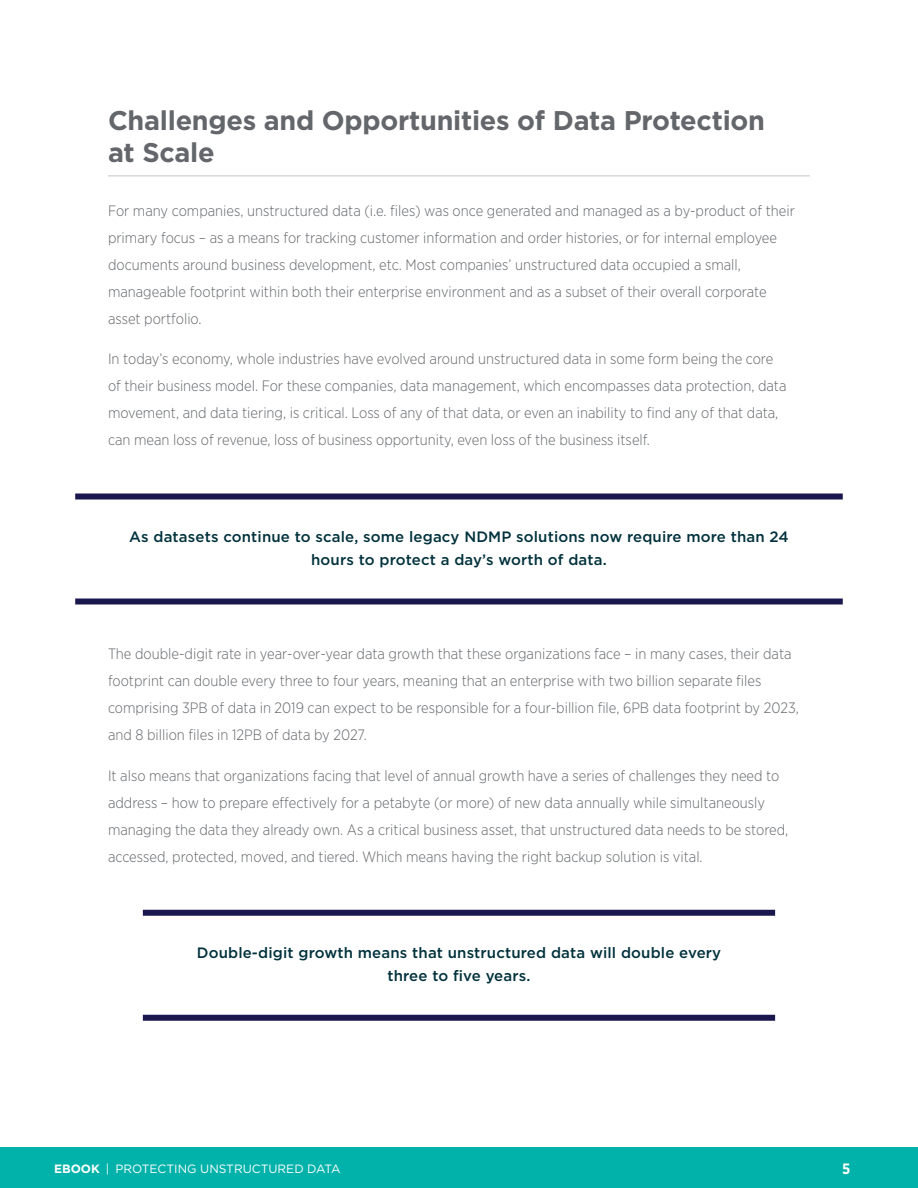
<style>
.page{position:relative;width:918px;height:1188px;background:#fff}
.page>*{position:absolute;margin:0;border:0;box-sizing:border-box;transform-origin:0 0}
.WTPR_h1{font:700 27px/32.4px "Gotham";letter-spacing:-.01em;color:#63666a}
.WTPR_body_copy{font:300 15px/27px "Gotham Narrow";color:#63666a}
.WTPR_call_out{font:500 15px/22.5px "Gotham";letter-spacing:.01em;color:#00313c;text-align:center}
.t1{font:700 15px "Gotham Narrow";color:#fff}
.t2{font:12px "Gotham";color:#fff}
.s1{font-weight:700}
</style>
<div class="page">
<div style="left:0;top:1148px;width:918px;height:40px;background:#00b2a9"></div>
<hr style="left:108px;top:175px;width:702px;height:1px;background:#c4c5c6">
<div style="left:75px;top:598px;width:768px;height:6px;background:#1a164e"></div>
<div style="left:75px;top:493px;width:768px;height:6px;background:#1a164e"></div>
<div style="left:143px;top:1015px;width:632px;height:6px;background:#1a164e"></div>
<div style="left:143px;top:910px;width:632px;height:6px;background:#1a164e"></div>
<p class="WTPR_h1" style="left:108px;top:104px;width:659px">Challenges and Opportunities of Data Protection at Scale</p>
<p class="WTPR_body_copy" style="left:108px;top:197px;width:688px">For many companies, unstructured data (i.e. files) was once generated and managed as a by-product of their primary focus – as a means for tracking customer information and order histories, or for internal employee documents around business development, etc. Most companies’ unstructured data occupied a small, manageable footprint within both their enterprise environment and as a subset of their overall corporate asset portfolio.</p>
<p class="WTPR_body_copy" style="left:108px;top:345px;width:680px">In today’s economy, whole industries have evolved around unstructured data in some form being the core of their business model. For these companies, data management, which encompasses data protection, data movement, and data tiering, is critical. Loss of any of that data, or even an inability to find any of that data, can mean loss of revenue, loss of business opportunity, even loss of the business itself.</p>
<p class="WTPR_call_out" style="left:129px;top:526px;width:661px">As datasets continue to scale, some legacy NDMP solutions now require more than 24 hours to protect a day’s worth of data.</p>
<p class="WTPR_body_copy" style="left:108px;top:640px;width:692px">The double-digit rate in year-over-year data growth that these organizations face – in many cases, their data footprint can double every three to four years, meaning that an enterprise with two billion separate files comprising 3PB of data in 2019 can expect to be responsible for a four-billion file, 6PB data footprint by 2023, and 8 billion files in 12PB of data by 2027.</p>
<p class="WTPR_body_copy" style="left:108px;top:762px;width:682px">It also means that organizations facing that level of annual growth have a series of challenges they need to address – how to prepare effectively for a petabyte (or more) of new data annually while simultaneously managing the data they already own. As a critical business asset, that unstructured data needs to be stored, accessed, protected, moved, and tiered. Which means having the right backup solution is vital.</p>
<p class="WTPR_call_out" style="left:197px;top:942px;width:526px">Double-digit growth means that unstructured data will double every three to five years.</p>
<p class="t2" style="left:54px;top:1161px;width:288px"><span class="s1">EBOOK</span> | PROTECTING UNSTRUCTURED DATA</p>
<p class="t1" style="left:842px;top:1159px;width:10px">5</p>
</div>
